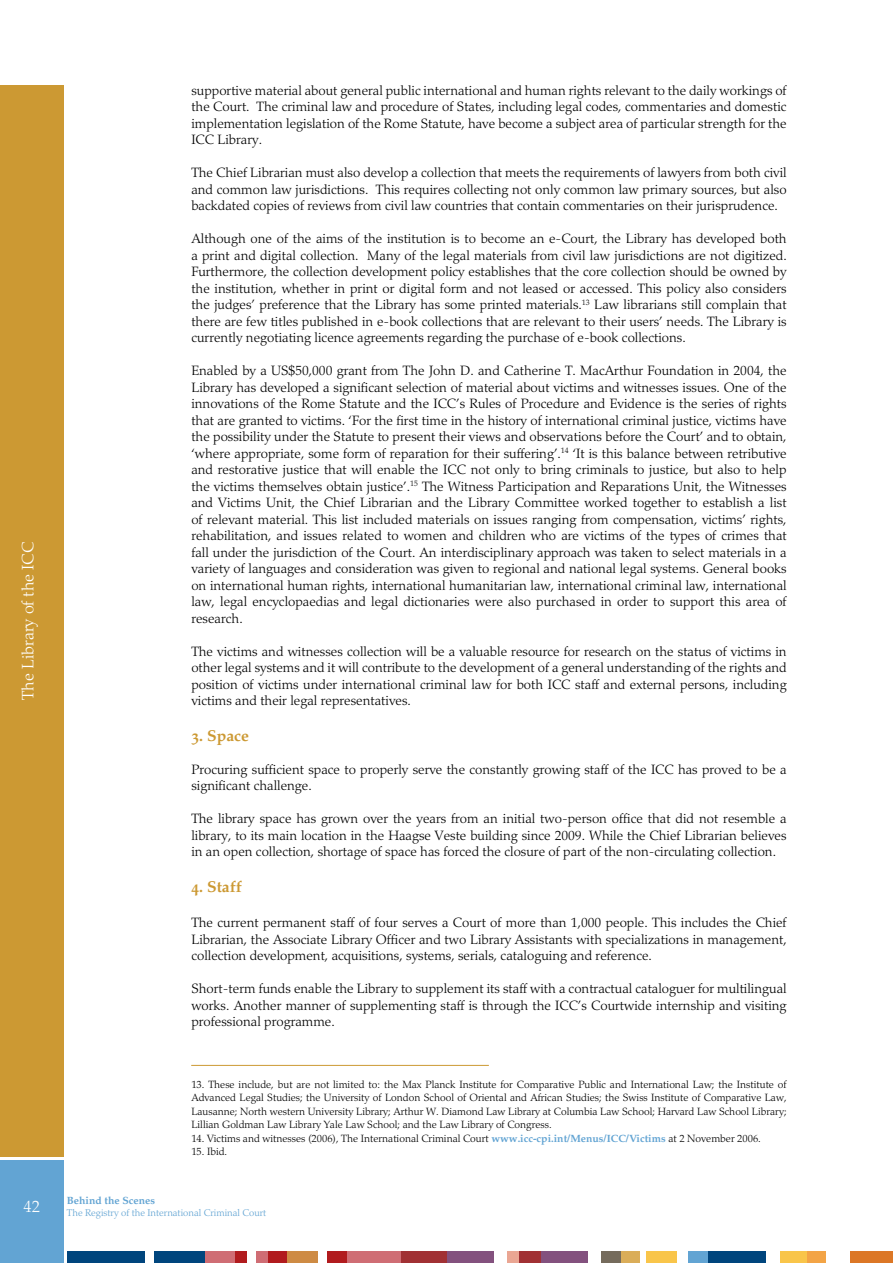
<style>
.page{position:relative;width:893px;height:1263px;background:#fff}
.page>*{position:absolute;margin:0;border:0;box-sizing:border-box;transform-origin:0 0}
.t1{font:300 16.5px "Palatino";color:#fff}
.t2{font:15.75px "Palatino Bold Os F";color:#c93}
.t3{font:300 13.5px/16.5px "Palatino";color:#000;text-align:justify}
.t4{font:300 10.5px/13.5px "Palatino";color:#000;text-align:justify}
.t5{font:10.5px "Palatino Bold Os F";color:#62a4d3}
.t6{font:300 9.75px "Palatino";color:#62a4d3}
.s1{font-family:"Palatino Bold Os F";font-weight:400;color:#62a4d3}
</style>
<div class="page">
<div style="left:851px;top:1251px;width:42px;height:12px;background:#dc7726"></div>
<div style="left:807px;top:1251px;width:19px;height:12px;background:#f3a446"></div>
<div style="left:780px;top:1251px;width:27px;height:12px;background:#f9c54a"></div>
<div style="left:708px;top:1251px;width:57px;height:12px;background:#00457d"></div>
<div style="left:688px;top:1251px;width:20px;height:12px;background:#62a4d3"></div>
<div style="left:646px;top:1251px;width:30px;height:12px;background:#f9c54a"></div>
<div style="left:620px;top:1251px;width:20px;height:12px;background:#daad59"></div>
<div style="left:601px;top:1251px;width:19px;height:12px;background:#756b5c"></div>
<div style="left:518px;top:1251px;width:23px;height:12px;background:#a13134"></div>
<div style="left:507px;top:1251px;width:11px;height:12px;background:#eaa693"></div>
<div style="left:541px;top:1251px;width:47px;height:12px;background:#83517e"></div>
<div style="left:447px;top:1251px;width:46px;height:12px;background:#83517e"></div>
<div style="left:401px;top:1251px;width:46px;height:12px;background:#a13134"></div>
<div style="left:347px;top:1251px;width:54px;height:12px;background:#cf6d74"></div>
<div style="left:328px;top:1251px;width:19px;height:12px;background:#b11b1e"></div>
<div style="left:268px;top:1251px;width:19px;height:12px;background:#b11b1e"></div>
<div style="left:256px;top:1251px;width:12px;height:12px;background:#cf6d74"></div>
<div style="left:287px;top:1251px;width:31px;height:12px;background:#ce8b44"></div>
<div style="left:235px;top:1251px;width:12px;height:12px;background:#b11b1e"></div>
<div style="left:204px;top:1251px;width:31px;height:12px;background:#cf6d74"></div>
<div style="left:154px;top:1251px;width:50px;height:12px;background:#00457d"></div>
<div style="left:67px;top:1251px;width:78px;height:12px;background:#00457d"></div>
<div style="left:0;top:1160px;width:64px;height:103px;background:#62a4d3"></div>
<div style="left:0;top:85px;width:64px;height:1072px;background:#c93"></div>
<hr style="left:191px;top:1065px;width:298px;height:1px;background:#c93">
<p class="t1" style="left:18px;top:700px;width:159px;rotate:-90deg">The Library of the ICC</p>
<p class="t1" style="left:24px;top:1197px;width:18px">42</p>
<p class="t3" style="left:191px;top:82px;width:597px">supportive material about general public international and human rights relevant to the daily workings of the Court. The criminal law and procedure of States, including legal codes, commentaries and domestic implementation legislation of the Rome Statute, have become a subject area of particular strength for the ICC Library.</p>
<p class="t3" style="left:191px;top:165px;width:597px">The Chief Librarian must also develop a collection that meets the requirements of lawyers from both civil and common law jurisdictions. This requires collecting not only common law primary sources, but also backdated copies of reviews from civil law countries that contain commentaries on their jurisprudence.</p>
<p class="t3" style="left:191px;top:231px;width:597px">Although one of the aims of the institution is to become an e-Court, the Library has developed both a print and digital collection. Many of the legal materials from civil law jurisdictions are not digitized.<br>Furthermore, the collection development policy establishes that the core collection should be owned by the institution, whether in print or digital form and not leased or accessed. This policy also considers the judges’ preference that the Library has some printed materials.<sup>13</sup> Law librarians still complain that there are few titles published in e-book collections that are relevant to their users’ needs. The Library is currently negotiating licence agreements regarding the purchase of e-book collections.</p>
<p class="t3" style="left:191px;top:363px;width:597px">Enabled by a US$50,000 grant from The John D. and Catherine T. MacArthur Foundation in 2004, the Library has developed a significant selection of material about victims and witnesses issues. One of the innovations of the Rome Statute and the ICC’s Rules of Procedure and Evidence is the series of rights that are granted to victims. ‘For the first time in the history of international criminal justice, victims have the possibility under the Statute to present their views and observations before the Court’ and to obtain, ‘where appropriate, some form of reparation for their suffering’.<sup>14</sup> ‘It is this balance between retributive and restorative justice that will enable the ICC not only to bring criminals to justice, but also to help the victims themselves obtain justice’.<sup>15</sup> The Witness Participation and Reparations Unit, the Witnesses and Victims Unit, the Chief Librarian and the Library Committee worked together to establish a list of relevant material. This list included materials on issues ranging from compensation, victims’ rights, rehabilitation, and issues related to women and children who are victims of the types of crimes that fall under the jurisdiction of the Court. An interdisciplinary approach was taken to select materials in a variety of languages and consideration was given to regional and national legal systems. General books on international human rights, international humanitarian law, international criminal law, international law, legal encyclopaedias and legal dictionaries were also purchased in order to support this area of research.</p>
<p class="t3" style="left:191px;top:643px;width:597px">The victims and witnesses collection will be a valuable resource for research on the status of victims in other legal systems and it will contribute to the development of a general understanding of the rights and position of victims under international criminal law for both ICC staff and external persons, including victims and their legal representatives.</p>
<p class="t2" style="left:191px;top:726px;width:59px">3. Space</p>
<p class="t3" style="left:191px;top:761px;width:597px">Procuring sufficient space to properly serve the constantly growing staff of the ICC has proved to be a significant challenge.</p>
<p class="t3" style="left:191px;top:811px;width:597px">The library space has grown over the years from an initial two-person office that did not resemble a library, to its main location in the Haagse Veste building since 2009. While the Chief Librarian believes in an open collection, shortage of space has forced the closure of part of the non-circulating collection.</p>
<p class="t2" style="left:191px;top:877px;width:52px">4. Staff</p>
<p class="t3" style="left:191px;top:914px;width:597px">The current permanent staff of four serves a Court of more than 1,000 people. This includes the Chief Librarian, the Associate Library Officer and two Library Assistants with specializations in management, collection development, acquisitions, systems, serials, cataloguing and reference.</p>
<p class="t3" style="left:191px;top:980px;width:597px">Short-term funds enable the Library to supplement its staff with a contractual cataloguer for multilingual works. Another manner of supplementing staff is through the ICC’s Courtwide internship and visiting professional programme.</p>
<p class="t4" style="left:191px;top:1078px;width:597px">13. These include, but are not limited to: the Max Planck Institute for Comparative Public and International Law; the Institute of Advanced Legal Studies; the University of London School of Oriental and African Studies; the Swiss Institute of Comparative Law, Lausanne; North western University Library; Arthur W. Diamond Law Library at Columbia Law School; Harvard Law School Library; Lillian Goldman Law Library Yale Law School; and the Law Library of Congress.</p>
<p class="t4" style="left:191px;top:1132px;width:571px">14. Victims and witnesses (2006), The International Criminal Court <span class="s1">www.icc-cpi.int/Menus/ICC/Victims</span> at 2 November 2006.</p>
<p class="t4" style="left:191px;top:1145px;width:37px">15. Ibid.</p>
<p class="t5" style="left:67px;top:1195px;width:90px">Behind the Scenes</p>
<p class="t6" style="left:67px;top:1207px;width:201px">The Registry of the International Criminal Court</p>
</div>
